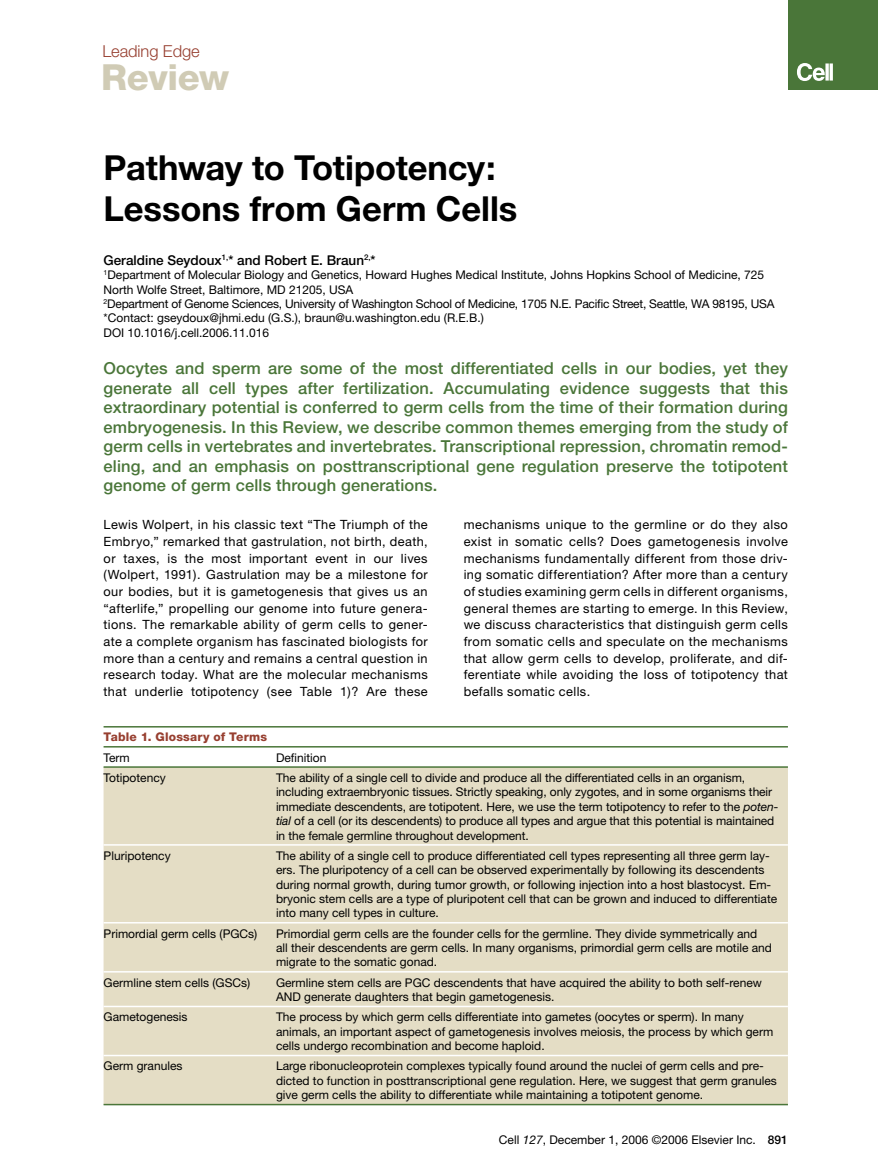
<style>
.page{position:relative;width:878px;height:1175px;background:#fff}
.page>*{position:absolute;margin:0;border:0;box-sizing:border-box;transform-origin:0 0}
.t1{font:800 36px "Helvetica Neue";letter-spacing:-.01em;color:#d0cbb5}
.t2{font:700 34.5px/41.4px "Helvetica Neue";color:#000}
.t3{font:500 16.5px/19.5px "Helvetica Neue";letter-spacing:.01em;color:#4a7639;text-align:justify}
.t4{font:300 16.5px "Helvetica Neue";letter-spacing:-.005em;color:#973f30}
.t5{font:500 13.5px "Helvetica Neue";color:#000}
.t6{font:12.75px/16.6px "Helvetica Neue";letter-spacing:.03em;color:#000;text-align:justify}
.t7{font:12px/14.4px "Helvetica Neue";color:#000}
.t8{font:800 12px "Helvetica Neue";letter-spacing:.02em;color:#973f30}
.s1{font-style:italic}
.s2{font-weight:500}
</style>
<div class="page">
<div style="left:788px;top:0;width:90px;height:90px;background:#4a7639"></div>
<svg style="left:797px;top:63px;width:35px;height:18px"></svg>
<svg style="left:104px;top:727px;width:684px;height:21px"></svg>
<div style="left:104px;top:767px;width:684px;height:336px;background:#e4ddc5"></div>
<hr style="left:104px;top:844px;width:172px;height:1px;background:#fff">
<hr style="left:276px;top:844px;width:512px;height:1px;background:#fff">
<hr style="left:104px;top:922px;width:172px;height:1px;background:#fff">
<hr style="left:276px;top:922px;width:512px;height:1px;background:#fff">
<hr style="left:104px;top:971px;width:172px;height:1px;background:#fff">
<hr style="left:276px;top:971px;width:512px;height:1px;background:#fff">
<hr style="left:104px;top:1005px;width:172px;height:2px;background:#fff">
<hr style="left:276px;top:1005px;width:512px;height:2px;background:#fff">
<hr style="left:104px;top:1054px;width:172px;height:2px;background:#fff">
<hr style="left:276px;top:1054px;width:512px;height:2px;background:#fff">
<hr style="left:104px;top:1103px;width:172px;height:2px;background:#4a7639">
<hr style="left:276px;top:1103px;width:512px;height:2px;background:#4a7639">
<hr style="left:104px;top:726px;width:172px;height:1px;background:#4a7639">
<hr style="left:276px;top:726px;width:512px;height:1px;background:#4a7639">
<hr style="left:104px;top:746px;width:172px;height:1px;background:#4a7639">
<hr style="left:276px;top:746px;width:512px;height:1px;background:#4a7639">
<hr style="left:104px;top:766px;width:172px;height:1px;background:#4a7639">
<hr style="left:276px;top:766px;width:512px;height:1px;background:#4a7639">
<h3 class="t4" style="left:102px;top:41px;width:99px">Leading Edge</h3>
<h1 class="t1" style="left:101px;top:56px;width:129px">Review</h1>
<h2 class="t2" style="left:104px;top:146px;width:415px">Pathway to Totipotency:<br>Lessons from Germ Cells</h2>
<p class="t5" style="left:104px;top:252px;width:273px">Geraldine Seydoux<sup>1,</sup>* and Robert E. Braun<sup>2,</sup>*</p>
<p class="t7" style="left:104px;top:267px;width:672px"><sup>1</sup>Department of Molecular Biology and Genetics, Howard Hughes Medical Institute, Johns Hopkins School of Medicine, 725<br>North Wolfe Street, Baltimore, MD 21205, USA<br><sup>2</sup>Department of Genome Sciences, University of Washington School of Medicine, 1705 N.E. Pacific Street, Seattle, WA 98195, USA *Contact: gseydoux@jhmi.edu (G.S.), braun@u.washington.edu (R.E.B.)<br>DOI 10.1016/j.cell.2006.11.016</p>
<p class="t3" style="left:104px;top:358px;width:686px">Oocytes and sperm are some of the most differentiated cells in our bodies, yet they generate all cell types after fertilization. Accumulating evidence suggests that this extraordinary potential is conferred to germ cells from the time of their formation during embryogenesis. In this Review, we describe common themes emerging from the study of germ cells in vertebrates and invertebrates. Transcriptional repression, chromatin remod&shy;eling, and an emphasis on posttranscriptional gene regulation preserve the totipotent genome of germ cells through generations.</p>
<p class="t6" style="left:104px;top:516px;width:326px">Lewis Wolpert, in his classic text “The Triumph of the Embryo,” remarked that gastrulation, not birth, death, or taxes, is the most important event in our lives (Wolpert, 1991). Gastrulation may be a milestone for our bodies, but it is gametogenesis that gives us an “afterlife,” propelling our genome into future genera&shy;tions. The remarkable ability of germ cells to gener&shy;ate a complete organism has fascinated biologists for more than a century and remains a central question in research today. What are the molecular mechanisms that underlie totipotency (see Table 1)? Are these</p>
<p class="t6" style="left:464px;top:516px;width:326px">mechanisms unique to the germline or do they also exist in somatic cells? Does gametogenesis involve mechanisms fundamentally different from those driv&shy;ing somatic differentiation? After more than a century of studies examining germ cells in different organisms, general themes are starting to emerge. In this Review, we discuss characteristics that distinguish germ cells from somatic cells and speculate on the mechanisms that allow germ cells to develop, proliferate, and dif&shy;ferentiate while avoiding the loss of totipotency that befalls somatic cells.</p>
<p class="t8" style="left:104px;top:730px;width:165px">Table 1. Glossary of Terms</p>
<p class="t7" style="left:104px;top:750px;width:28px">Term</p>
<p class="t7" style="left:276px;top:750px;width:52px">Definition</p>
<p class="t7" style="left:104px;top:770px;width:64px">Totipotency</p>
<p class="t7" style="left:276px;top:770px;width:504px">The ability of a single cell to divide and produce all the differentiated cells in an organism, including extraembryonic tissues. Strictly speaking, only zygotes, and in some organisms their immediate descendents, are totipotent. Here, we use the term totipotency to refer to the <span class="s1">poten&shy;tial</span> of a cell (or its descendents) to produce all types and argue that this potential is maintained in the female germline throughout development.</p>
<p class="t7" style="left:104px;top:848px;width:69px">Pluripotency</p>
<p class="t7" style="left:276px;top:848px;width:502px">The ability of a single cell to produce differentiated cell types representing all three germ lay&shy;ers. The pluripotency of a cell can be observed experimentally by following its descendents during normal growth, during tumor growth, or following injection into a host blastocyst. Em&shy;bryonic stem cells are a type of pluripotent cell that can be grown and induced to differentiate into many cell types in culture.</p>
<p class="t7" style="left:104px;top:926px;width:155px">Primordial germ cells (PGCs)</p>
<p class="t7" style="left:276px;top:926px;width:497px">Primordial germ cells are the founder cells for the germline. They divide symmetrically and<br>all their descendents are germ cells. In many organisms, primordial germ cells are motile and migrate to the somatic gonad.</p>
<p class="t7" style="left:104px;top:975px;width:148px">Germline stem cells (GSCs)</p>
<p class="t7" style="left:276px;top:975px;width:487px">Germline stem cells are PGC descendents that have acquired the ability to both self-renew<br>AND generate daughters that begin gametogenesis.</p>
<p class="t7" style="left:104px;top:1009px;width:86px">Gametogenesis</p>
<p class="t7" style="left:276px;top:1009px;width:498px">The process by which germ cells differentiate into gametes (oocytes or sperm). In many animals, an important aspect of gametogenesis involves meiosis, the process by which germ cells undergo recombination and become haploid.</p>
<p class="t7" style="left:104px;top:1058px;width:80px">Germ granules</p>
<p class="t7" style="left:276px;top:1058px;width:502px">Large ribonucleoprotein complexes typically found around the nuclei of germ cells and pre&shy;dicted to function in posttranscriptional gene regulation. Here, we suggest that germ granules give germ cells the ability to differentiate while maintaining a totipotent genome.</p>
<p class="t7" style="left:499px;top:1131px;width:290px">Cell <span class="s1">127</span>, December 1, 2006 ©2006 Elsevier Inc. <span class="s2">891</span></p>
</div>
